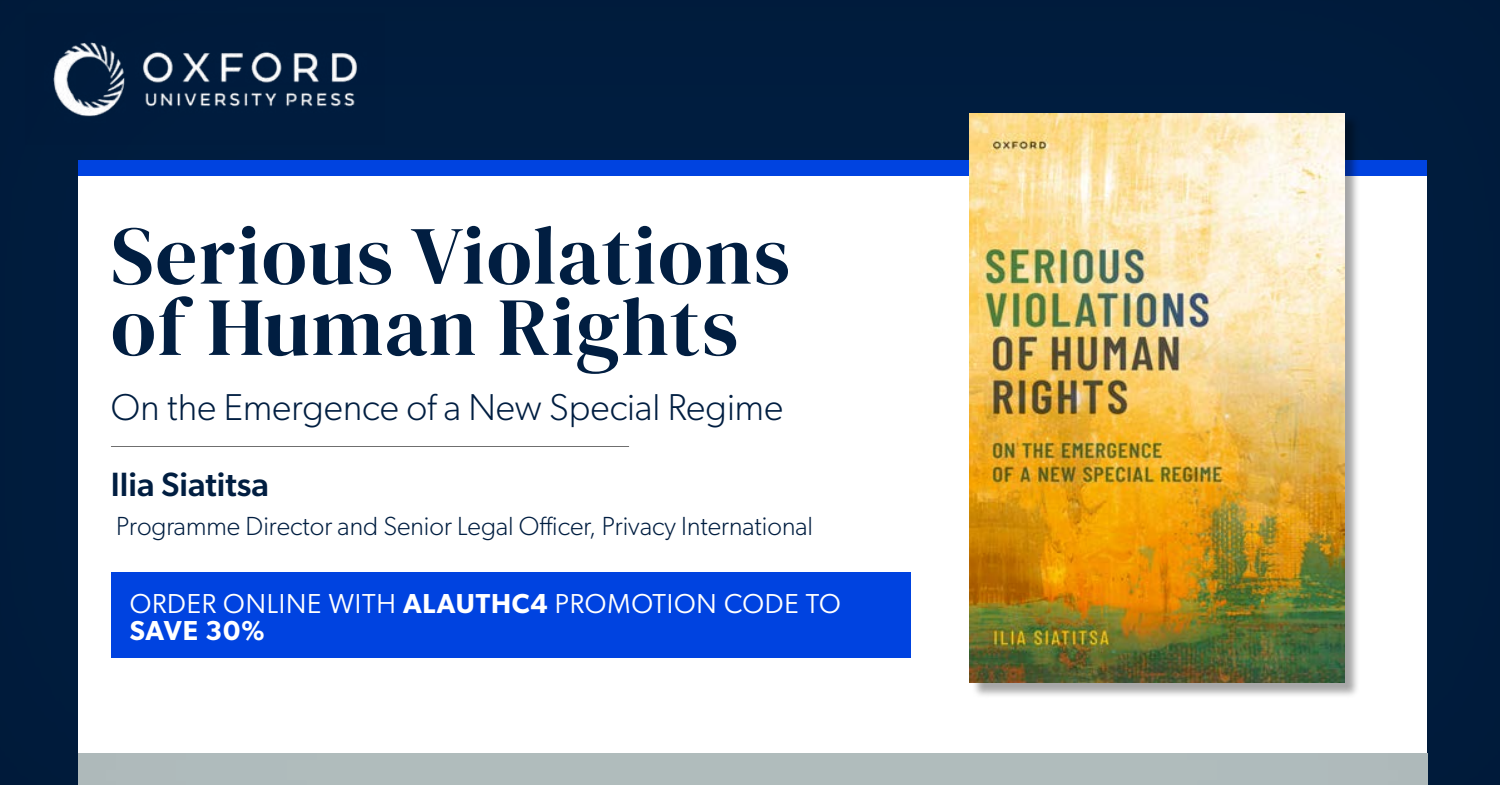
<style>
.page{position:relative;width:1500px;height:785px;background:#001c3d}
.page>*{position:absolute;margin:0;border:0;box-sizing:border-box;transform-origin:0 0}
.t1{font:82.5px/71.2px "DM Serif Display";letter-spacing:.02em;color:#011e41}
.t2{font:300 37.5px "Gibson";color:#011e41}
.t3{font:500 33.75px "Gibson";color:#011e41}
.t4{font:27.5px/27.5px "Gibson";letter-spacing:.03em;color:#fff}
.t5{font:300 26.25px "Gibson";color:#011e41}
.s1{font-weight:600}
</style>
<div class="page">
<div style="left:78px;top:160px;width:1348px;height:25px;background:#0043e0"></div>
<img style="left:53px;top:42px;width:304px;height:75px">
<div style="left:78px;top:177px;width:1348px;height:608px;background:#fff"></div>
<div style="left:111px;top:572px;width:799px;height:85px;background:#0043e0"></div>
<div style="left:972px;top:115px;width:387px;height:584px;background:#000;opacity:.35"></div>
<img style="left:970px;top:113px;width:374px;height:570px">
<div style="left:76px;top:741px;width:1360px;height:44px;background:#000;opacity:.15"></div>
<h1 class="t1" style="left:111px;top:221px;width:681px">Serious Violations of Human Rights</h1>
<h2 class="t2" style="left:111px;top:385px;width:674px">On the Emergence of a New Special Regime</h2>
<p class="t3" style="left:111px;top:464px;width:159px">Ilia Siatitsa</p>
<p class="t5" style="left:116px;top:510px;width:698px">Programme Director and Senior Legal Officer, Privacy International</p>
<p class="t4" style="left:130px;top:589px;width:712px">ORDER ONLINE WITH <span class="s1">ALAUTHC4</span> PROMOTION CODE TO<br><span class="s1">SAVE 30%</span></p>
</div>
